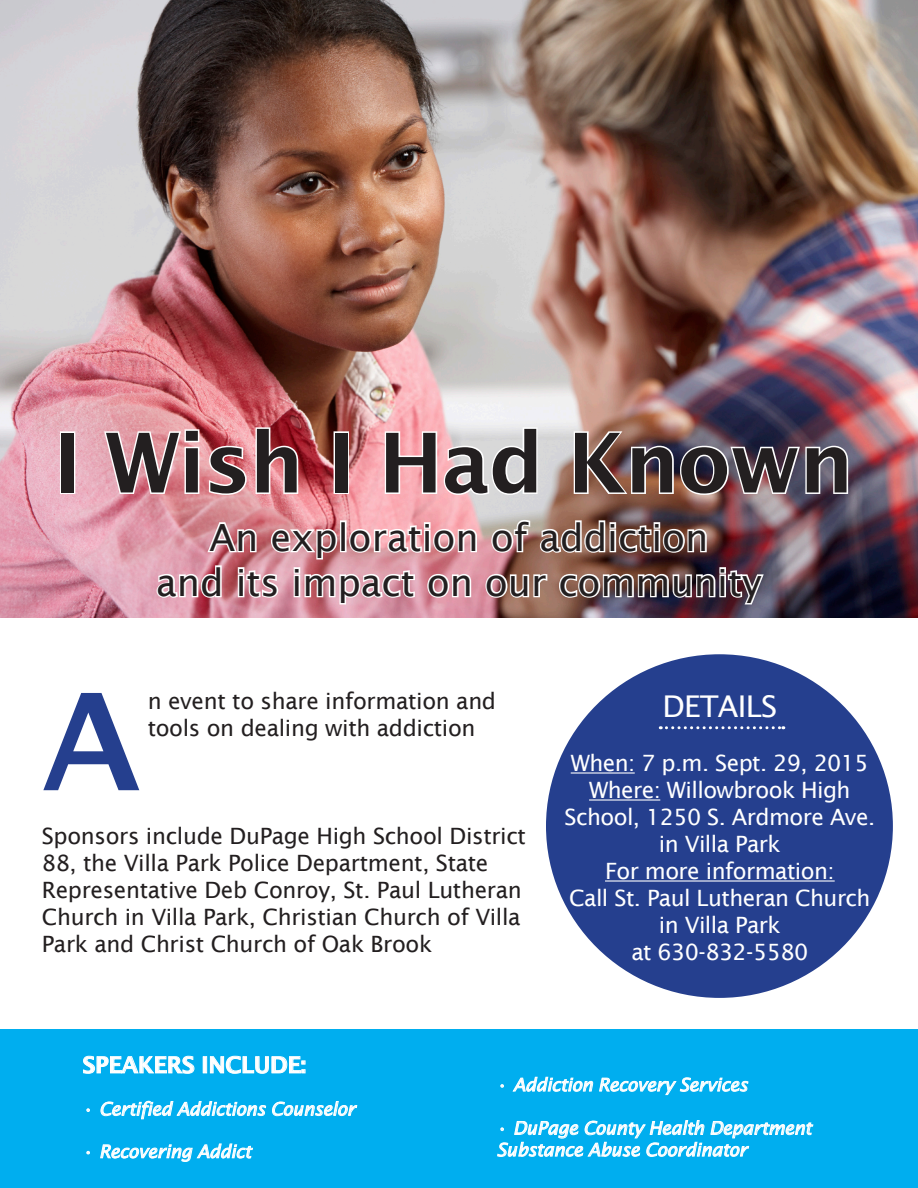
<style>
.page{position:relative;width:918px;height:1188px;background:#fff}
.page>*{position:absolute;margin:0;border:0;box-sizing:border-box;transform-origin:0 0}
.t1{font:600 134.55px "Lucida Sans";color:#253f8e}
.t2{font:600 82.5px "Lucida Sans";letter-spacing:-.015em;color:#231f20}
.t3{font:37.5px "Lucida Sans";color:#231f20}
.t4{font:30px "Lucida Sans";letter-spacing:-.025em;color:#fff}
.t5{font:22.5px/27px "Lucida Sans";letter-spacing:-.015em;color:#231f20}
.t6{font:22.5px/27px "Lucida Sans";letter-spacing:-.025em;color:#fff;text-align:center}
.t7{font:600 22.5px "Lucida Sans";letter-spacing:-.015em;color:#fff}
.t8{font:italic 18px/21.6px "Lucida Sans";letter-spacing:-.015em;color:#fff}
.s1{font-style:normal}
</style>
<div class="page">
<img style="left:0;top:0;width:918px;height:617px">
<div style="left:60px;top:431px;width:15px;height:63px;border:3px solid #fff"></div>
<svg style="left:102px;top:428px;width:99px;height:68px"></svg>
<svg style="left:207px;top:444px;width:41px;height:52px"></svg>
<svg style="left:254px;top:426px;width:46px;height:69px"></svg>
<div style="left:334px;top:431px;width:15px;height:63px;border:3px solid #fff"></div>
<svg style="left:383px;top:426px;width:156px;height:71px"></svg>
<img style="left:572px;top:430px;width:278px;height:67px">
<svg style="left:205px;top:521px;width:53px;height:34px"></svg>
<svg style="left:269px;top:527px;width:70px;height:34px"></svg>
<div style="left:340px;top:520px;width:7px;height:32px;border:3px solid #fff"></div>
<svg style="left:347px;top:524px;width:77px;height:31px"></svg>
<div style="left:424px;top:529px;width:7px;height:23px;border:3px solid #fff"></div>
<div style="left:424px;top:522px;width:7px;height:7px;border:3px solid #fff"></div>
<svg style="left:431px;top:527px;width:48px;height:28px"></svg>
<svg style="left:489px;top:518px;width:43px;height:37px"></svg>
<svg style="left:538px;top:519px;width:69px;height:36px"></svg>
<div style="left:610px;top:529px;width:6px;height:23px;border:3px solid #fff"></div>
<div style="left:610px;top:522px;width:6px;height:7px;border:3px solid #fff"></div>
<svg style="left:617px;top:524px;width:37px;height:31px"></svg>
<div style="left:654px;top:529px;width:6px;height:23px;border:3px solid #fff"></div>
<div style="left:654px;top:522px;width:6px;height:7px;border:3px solid #fff"></div>
<svg style="left:661px;top:527px;width:47px;height:28px"></svg>
<svg style="left:155px;top:564px;width:68px;height:36px"></svg>
<div style="left:238px;top:574px;width:6px;height:23px;border:3px solid #fff"></div>
<div style="left:238px;top:567px;width:6px;height:7px;border:3px solid #fff"></div>
<svg style="left:245px;top:569px;width:36px;height:31px"></svg>
<div style="left:294px;top:574px;width:6px;height:23px;border:3px solid #fff"></div>
<div style="left:294px;top:567px;width:6px;height:7px;border:3px solid #fff"></div>
<svg style="left:303px;top:569px;width:114px;height:37px"></svg>
<svg style="left:425px;top:572px;width:48px;height:28px"></svg>
<svg style="left:483px;top:572px;width:66px;height:28px"></svg>
<svg style="left:557px;top:572px;width:160px;height:28px"></svg>
<div style="left:719px;top:574px;width:7px;height:23px;border:3px solid #fff"></div>
<div style="left:719px;top:567px;width:7px;height:7px;border:3px solid #fff"></div>
<svg style="left:726px;top:569px;width:40px;height:38px"></svg>
<div style="left:546px;top:654px;width:347px;height:344px;background:#253f8e;border-radius:50%"></div>
<hr style="left:571px;top:772px;width:64px;height:2px;background:#fff">
<hr style="left:589px;top:799px;width:71px;height:2px;background:#fff">
<hr style="left:605px;top:880px;width:230px;height:2px;background:#fff">
<svg style="left:660px;top:726px;width:124px;height:3px"></svg>
<div style="left:0;top:1029px;width:918px;height:159px;background:#00aeef"></div>
<svg style="left:83px;top:1056px;width:112px;height:18px"></svg>
<div style="left:203px;top:1056px;width:4px;height:17px;border:1px solid #fff"></div>
<svg style="left:210px;top:1056px;width:95px;height:18px"></svg>
<svg style="left:86px;top:1108px;width:4px;height:4px"></svg>
<svg style="left:100px;top:1101px;width:166px;height:19px"></svg>
<svg style="left:272px;top:1101px;width:86px;height:16px"></svg>
<svg style="left:86px;top:1150px;width:4px;height:5px"></svg>
<svg style="left:100px;top:1143px;width:153px;height:19px"></svg>
<svg style="left:500px;top:1084px;width:4px;height:4px"></svg>
<svg style="left:512px;top:1076px;width:81px;height:16px"></svg>
<svg style="left:599px;top:1077px;width:150px;height:19px"></svg>
<svg style="left:497px;top:1120px;width:317px;height:37px"></svg>
<p class="t2" style="left:54px;top:416px;width:801px">I WISH I HAD KNOWN</p>
<p class="t3" style="left:209px;top:516px;width:501px">An exploration of addiction</p>
<p class="t3" style="left:156px;top:561px;width:607px">and its impact on our community</p>
<p class="t1" style="left:42px;top:665px;width:101px">A</p>
<p class="t5" style="left:148px;top:688px;width:350px">n event to share information and tools on dealing with addiction</p>
<p class="t5" style="left:42px;top:823px;width:486px">Sponsors include DuPage High School District 88, the Villa Park Police Department, State Representative Deb Conroy, St. Paul Lutheran Church in Villa Park, Christian Church of Villa Park and Christ Church of Oak Brook</p>
<p class="t4" style="left:663px;top:689px;width:116px">Details</p>
<p class="t6" style="left:571px;top:749px;width:300px">When: 7 p.m. Sept. 29, 2015</p>
<p class="t6" style="left:565px;top:776px;width:312px">Where: Willowbrook High<br>School, 1250 S. Ardmore Ave. in Villa Park</p>
<p class="t6" style="left:605px;top:857px;width:231px">For more information:</p>
<p class="t6" style="left:569px;top:884px;width:303px">Call St. Paul Lutheran Church in Villa Park</p>
<p class="t6" style="left:631px;top:938px;width:178px">at 630-832-5580</p>
<p class="t7" style="left:82px;top:1052px;width:225px">SPEAKERS I NCLUDE:</p>
<p class="t8" style="left:82px;top:1098px;width:274px"><span class="s1">•</span> Certified Addictions Counselor</p>
<p class="t8" style="left:82px;top:1141px;width:170px"><span class="s1">•</span> Recovering Addict</p>
<p class="t8" style="left:496px;top:1074px;width:253px"><span class="s1">•</span> Addiction Recovery Services</p>
<p class="t8" style="left:496px;top:1117px;width:317px"><span class="s1">•</span> DuPage County Health Department<br>Substance Abuse Coordinator</p>
</div>
